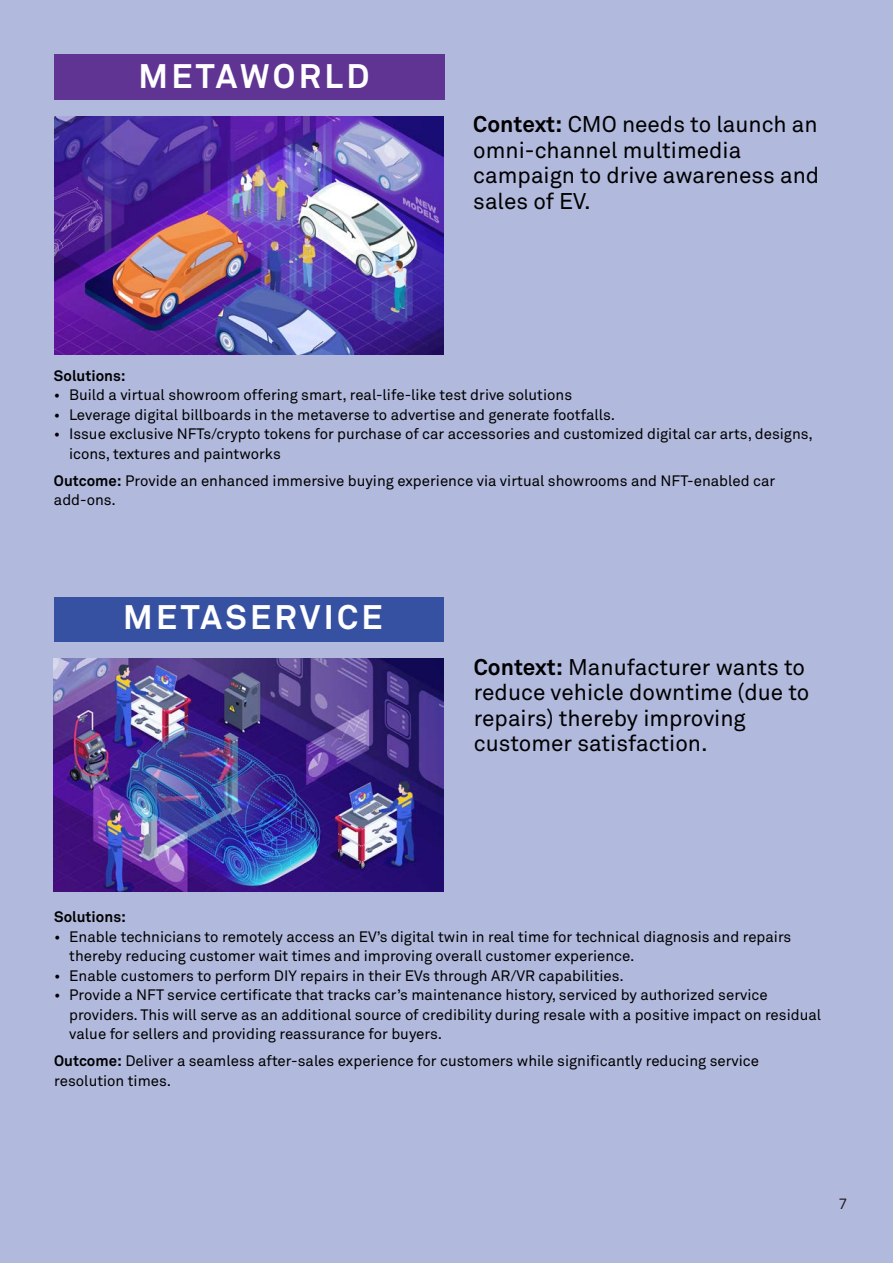
<style>
.page{position:relative;width:893px;height:1263px;background:#b1b9dd}
.page>*{position:absolute;margin:0;border:0;box-sizing:border-box;transform-origin:0 0}
.t1{font:700 33.75px "Wipro Akkurat";letter-spacing:.1em;color:#fff}
.t2{font:22.5px/25.5px "Wipro Akkurat";color:#000}
.t3{font:15px/19.5px "Wipro Akkurat";color:#000}
.t4{font:700 15px "Wipro Akkurat";color:#000}
.t5{font:15px "Wipro Akkurat";color:#231f20}
.s1{font-weight:700}
</style>
<div class="page">
<div style="left:54px;top:54px;width:390px;height:46px;background:#603493"></div>
<img style="left:54px;top:116px;width:390px;height:239px">
<div style="left:54px;top:597px;width:390px;height:45px;background:#3651a2"></div>
<img style="left:54px;top:659px;width:390px;height:233px">
<h1 class="t1" style="left:138px;top:55px;width:232px">METAWORLD</h1>
<h2 class="t2" style="left:473px;top:112px;width:347px"><span class="s1">Context:</span> CMO needs to launch an omni-channel multimedia campaign to drive awareness and sales of EV.</h2>
<p class="t4" style="left:54px;top:366px;width:73px">Solutions:</p>
<p class="t3" style="left:54px;top:385px;width:520px">• Build a virtual showroom offering smart, real-life-like test drive solutions</p>
<p class="t3" style="left:54px;top:405px;width:563px">• Leverage digital billboards in the metaverse to advertise and generate footfalls.</p>
<p class="t3" style="left:69px;top:424px;width:745px;text-indent:-15px">• Issue exclusive NFTs/crypto tokens for purchase of car accessories and customized digital car arts, designs, icons, textures and paintworks</p>
<p class="t3" style="left:54px;top:471px;width:723px"><span class="s1">Outcome:</span> Provide an enhanced immersive buying experience via virtual showrooms and NFT-enabled car add-ons.</p>
<h1 class="t1" style="left:123px;top:597px;width:261px">METASERVICE</h1>
<h2 class="t2" style="left:474px;top:654px;width:337px"><span class="s1">Context:</span> Manufacturer wants to reduce vehicle downtime (due to repairs) thereby improving customer satisfaction.</h2>
<p class="t4" style="left:54px;top:908px;width:73px">Solutions:</p>
<p class="t3" style="left:69px;top:927px;width:724px;text-indent:-15px">• Enable technicians to remotely access an EV’s digital twin in real time for technical diagnosis and repairs thereby reducing customer wait times and improving overall customer experience.</p>
<p class="t3" style="left:54px;top:966px;width:571px">• Enable customers to perform DIY repairs in their EVs through AR/VR capabilities.</p>
<p class="t3" style="left:69px;top:985px;width:753px;text-indent:-15px">• Provide a NFT service certificate that tracks car’s maintenance history, serviced by authorized service providers. This will serve as an additional source of credibility during resale with a positive impact on residual value for sellers and providing reassurance for buyers.</p>
<p class="t3" style="left:54px;top:1051px;width:706px"><span class="s1">Outcome:</span> Deliver a seamless after-sales experience for customers while significantly reducing service resolution times.</p>
<p class="t5" style="left:839px;top:1195px;width:10px">7</p>
</div>
